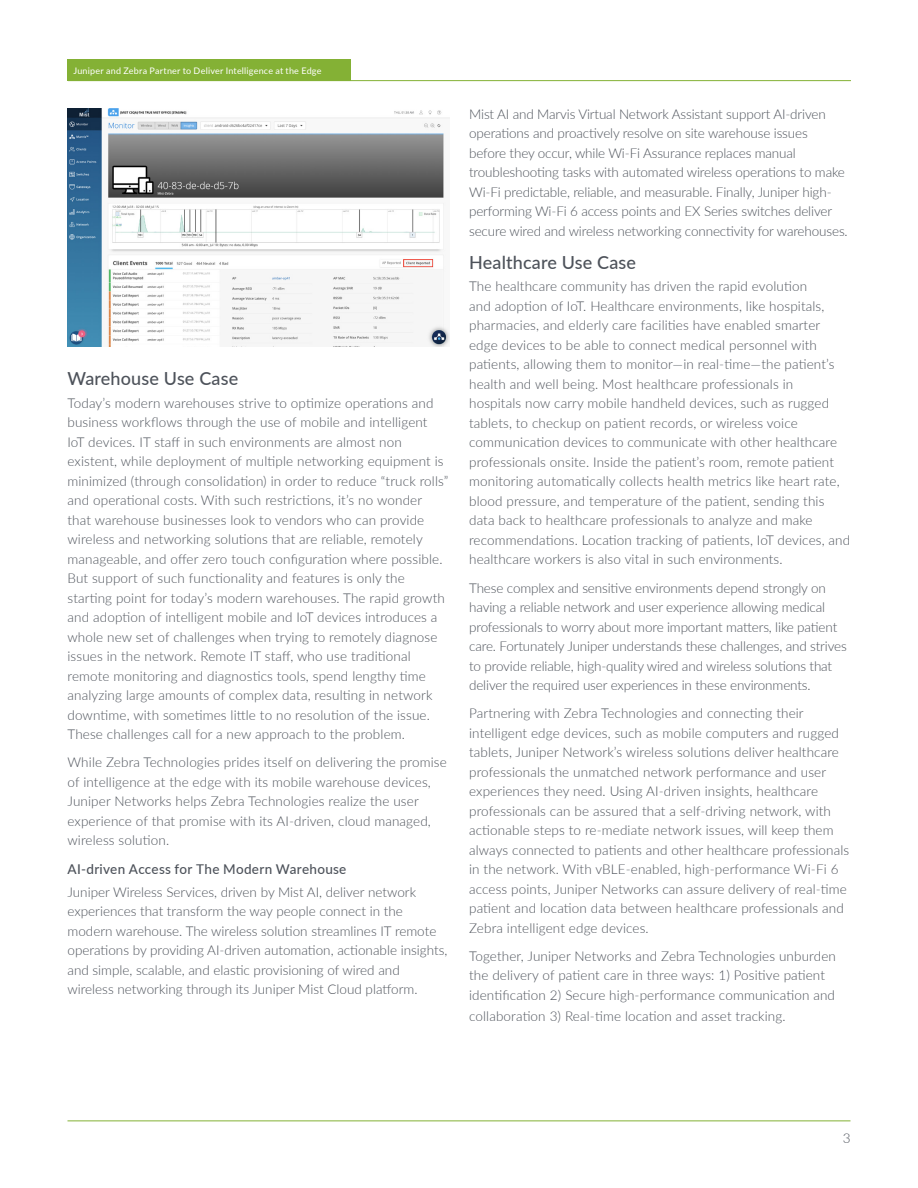
<style>
.page{position:relative;width:918px;height:1188px;background:#fff}
.page>*{position:absolute;margin:0;border:0;box-sizing:border-box;transform-origin:0 0}
.t1{font:500 18px "Lato";letter-spacing:.01em;color:#4d525a}
.t2{font:300 13.5px/19.5px "Lato";letter-spacing:.01em;color:#4d525a}
.t3{font:300 13.5px/19.5px "Lato";letter-spacing:-.01em;color:#4d525a}
.t4{font:500 13.5px "Lato";letter-spacing:.02em;color:#4d525a}
.t5{font:9px "Lato";letter-spacing:.025em;color:#fff}
</style>
<div class="page">
<hr style="left:68px;top:80px;width:783px;height:1px;background:#84b135">
<hr style="left:68px;top:1120px;width:782px;height:1px;background:#84b135">
<div style="left:68px;top:60px;width:283px;height:21px;background:#84b135"></div>
<img style="left:68px;top:108px;width:381px;height:238px">
<p class="t5" style="left:73px;top:64px;width:250px">Juniper and Zebra Partner to Deliver Intelligence at the Edge</p>
<h1 class="t1" style="left:68px;top:365px;width:172px">Warehouse Use Case</h1>
<p class="t2" style="left:68px;top:393px;width:382px">Today’s modern warehouses strive to optimize operations and business workflows through the use of mobile and intelligent<br>IoT devices. IT staff in such environments are almost non existent, while deployment of multiple networking equipment is minimized (through consolidation) in order to reduce “truck rolls” and operational costs. With such restrictions, it’s no wonder that warehouse businesses look to vendors who can provide wireless and networking solutions that are reliable, remotely manageable, and offer zero touch configuration where possible.<br>But support of such functionality and features is only the starting point for today’s modern warehouses. The rapid growth and adoption of intelligent mobile and IoT devices introduces a whole new set of challenges when trying to remotely diagnose issues in the network. Remote IT staff, who use traditional remote monitoring and diagnostics tools, spend lengthy time analyzing large amounts of complex data, resulting in network downtime, with sometimes little to no resolution of the issue.<br>These challenges call for a new approach to the problem.</p>
<p class="t2" style="left:68px;top:752px;width:381px">While Zebra Technologies prides itself on delivering the promise of intelligence at the edge with its mobile warehouse devices, Juniper Networks helps Zebra Technologies realize the user experience of that promise with its AI-driven, cloud managed, wireless solution.</p>
<h2 class="t4" style="left:68px;top:859px;width:280px">AI-driven Access for The Modern Warehouse</h2>
<p class="t2" style="left:68px;top:882px;width:381px">Juniper Wireless Services, driven by Mist AI, deliver network experiences that transform the way people connect in the modern warehouse. The wireless solution streamlines IT remote operations by providing AI-driven automation, actionable insights, and simple, scalable, and elastic provisioning of wired and wireless networking through its Juniper Mist Cloud platform.</p>
<p class="t3" style="left:469px;top:104px;width:380px">Mist AI and Marvis Virtual Network Assistant support AI-driven operations and proactively resolve on site warehouse issues before they occur, while Wi-Fi Assurance replaces manual troubleshooting tasks with automated wireless operations to make Wi-Fi predictable, reliable, and measurable. Finally, Juniper high&shy;performing Wi-Fi 6 access points and EX Series switches deliver secure wired and wireless networking connectivity for warehouses.</p>
<h1 class="t1" style="left:469px;top:249px;width:169px">Healthcare Use Case</h1>
<p class="t2" style="left:469px;top:276px;width:383px">The healthcare community has driven the rapid evolution<br>and adoption of IoT. Healthcare environments, like hospitals, pharmacies, and elderly care facilities have enabled smarter edge devices to be able to connect medical personnel with patients, allowing them to monitor—in real-time—the patient’s health and well being. Most healthcare professionals in<br>hospitals now carry mobile handheld devices, such as rugged tablets, to checkup on patient records, or wireless voice communication devices to communicate with other healthcare professionals onsite. Inside the patient’s room, remote patient monitoring automatically collects health metrics like heart rate, blood pressure, and temperature of the patient, sending this data back to healthcare professionals to analyze and make recommendations. Location tracking of patients, IoT devices, and healthcare workers is also vital in such environments.</p>
<p class="t3" style="left:469px;top:578px;width:379px">These complex and sensitive environments depend strongly on having a reliable network and user experience allowing medical professionals to worry about more important matters, like patient care. Fortunately Juniper understands these challenges, and strives to provide reliable, high-quality wired and wireless solutions that deliver the required user experiences in these environments.</p>
<p class="t2" style="left:469px;top:703px;width:382px">Partnering with Zebra Technologies and connecting their intelligent edge devices, such as mobile computers and rugged tablets, Juniper Network’s wireless solutions deliver healthcare professionals the unmatched network performance and user experiences they need. Using AI-driven insights, healthcare professionals can be assured that a self-driving network, with actionable steps to re-mediate network issues, will keep them always connected to patients and other healthcare professionals in the network. With vBLE-enabled, high-performance Wi-Fi 6 access points, Juniper Networks can assure delivery of real-time patient and location data between healthcare professionals and Zebra intelligent edge devices.</p>
<p class="t2" style="left:469px;top:946px;width:368px">Together, Juniper Networks and Zebra Technologies unburden the delivery of patient care in three ways: 1) Positive patient identification 2) Secure high-performance communication and</p>
<p class="t2" style="left:469px;top:1006px;width:318px">collaboration 3) Real-time location and asset tracking.</p>
<p class="t2" style="left:843px;top:1128px;width:9px">3</p>
</div>
